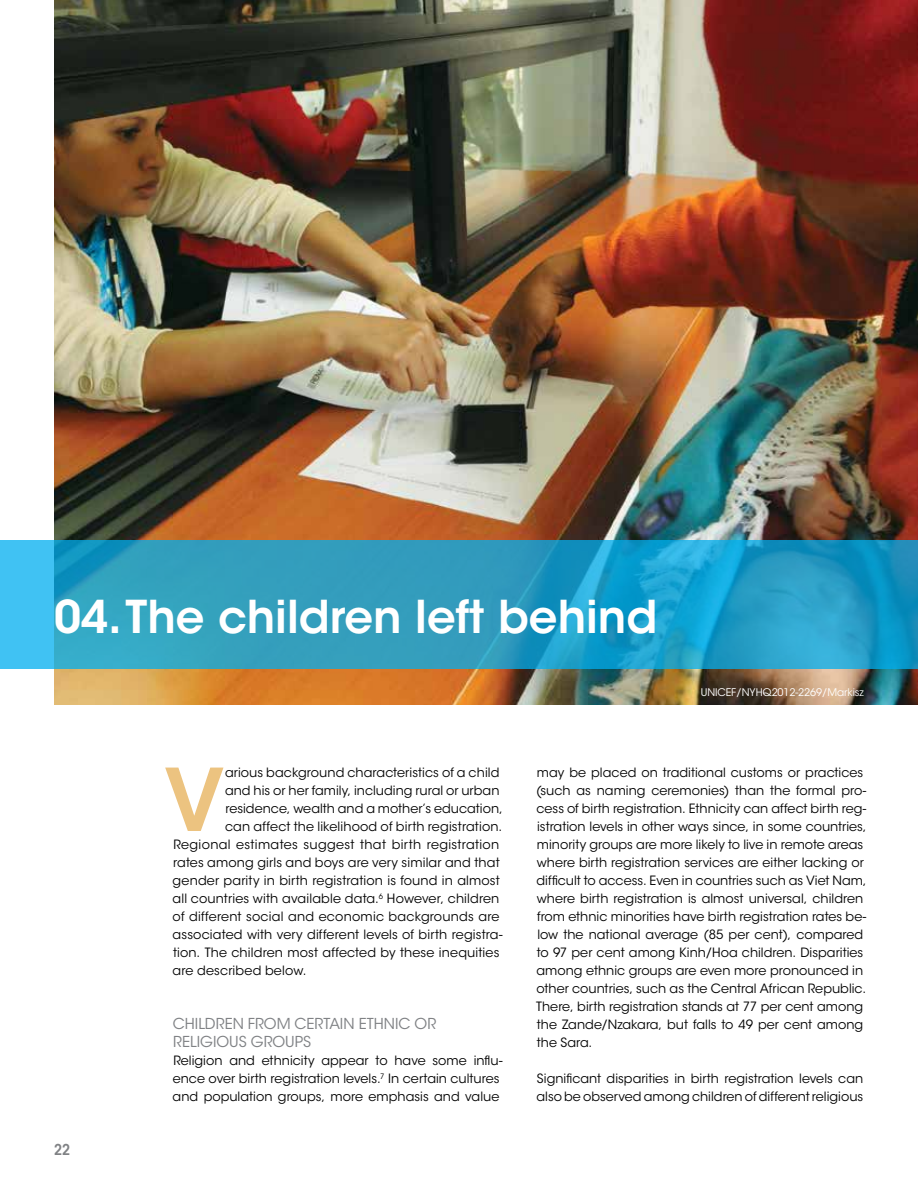
<style>
.page{position:relative;width:918px;height:1188px;background:#fff}
.page>*{position:absolute;margin:0;border:0;box-sizing:border-box;transform-origin:0 0}
.t1{font:600 85.65px "ITC Avant Garde Std";color:#ecc380}
.t2{font:600 45px "ITC Avant Garde Std";color:#fff}
.t3{font:15px/18px "ITC Avant Garde Std";color:#808285}
.t4{font:600 condensed 15px "ITC Avant Garde Std";color:#808285}
.t5{font:12.75px/18px "ITC Avant Garde Std";letter-spacing:.005em;color:#000}
.t6{font:12.75px "ITC Avant Garde Std";letter-spacing:.025em;color:#000}
.t7{font:10.5px "ITC Avant Garde Std";letter-spacing:-.01em;color:#fff}
</style>
<div class="page">
<img style="left:54px;top:0;width:864px;height:705px">
<svg style="left:0;top:540px;width:918px;height:129px;background:#289fc5"></svg>
<h2 class="t2" style="left:54px;top:588px;width:605px">04. The children left behind</h2>
<p class="t7" style="left:701px;top:686px;width:165px">UNICEF/NYHQ2012-2269/Markisz</p>
<p class="t4" style="left:54px;top:1140px;width:18px">22</p>
<h1 class="t1" style="left:164px;top:746px;width:62px">V</h1>
<p class="t5" style="left:225px;top:764px;width:276px">arious background characteristics of a child</p>
<p class="t5" style="left:225px;top:782px;width:276px">and his or her family, including rural or urban</p>
<p class="t5" style="left:226px;top:800px;width:279px">residence, wealth and a mother’s education,</p>
<p class="t5" style="left:225px;top:818px;width:279px">can affect the likelihood of birth registration.</p>
<p class="t6" style="left:173px;top:837px;width:328px">Regional estimates suggest that birth registration</p>
<p class="t5" style="left:173px;top:854px;width:328px">rates among girls and boys are very similar and that</p>
<p class="t5" style="left:173px;top:872px;width:329px">gender parity in birth registration is found in almost</p>
<p class="t5" style="left:173px;top:890px;width:328px">all countries with available data.<sup>6</sup> However, children</p>
<p class="t5" style="left:173px;top:908px;width:328px">of different social and economic backgrounds are</p>
<p class="t5" style="left:173px;top:926px;width:331px">associated with very different levels of birth registra-</p>
<p class="t5" style="left:173px;top:944px;width:328px">tion. The children most affected by these inequities</p>
<p class="t5" style="left:173px;top:962px;width:135px">are described below.</p>
<p class="t3" style="left:173px;top:1015px;width:265px">CHILDREN FROM CERTAIN ETHNIC OR<br>RELIGIOUS GROUPS</p>
<p class="t5" style="left:173px;top:1052px;width:331px">Religion and ethnicity appear to have some influ&shy;ence over birth registration levels.<sup>7</sup> In certain cultures and population groups, more emphasis and value</p>
<p class="t5" style="left:536px;top:764px;width:332px">may be placed on traditional customs or practices (such as naming ceremonies) than the formal pro&shy;cess of birth registration. Ethnicity can affect birth reg&shy;istration levels in other ways since, in some countries, minority groups are more likely to live in remote areas where birth registration services are either lacking or difficult to access. Even in countries such as Viet Nam, where birth registration is almost universal, children from ethnic minorities have birth registration rates be&shy;low the national average (85 per cent), compared to 97 per cent among Kinh/Hoa children. Disparities among ethnic groups are even more pronounced in other countries, such as the Central African Republic.<br>There, birth registration stands at 77 per cent among the Zande/Nzakara, but falls to 49 per cent among the Sara.</p>
<p class="t5" style="left:536px;top:1070px;width:328px">Significant disparities in birth registration levels can also be observed among children of different religious</p>
</div>
